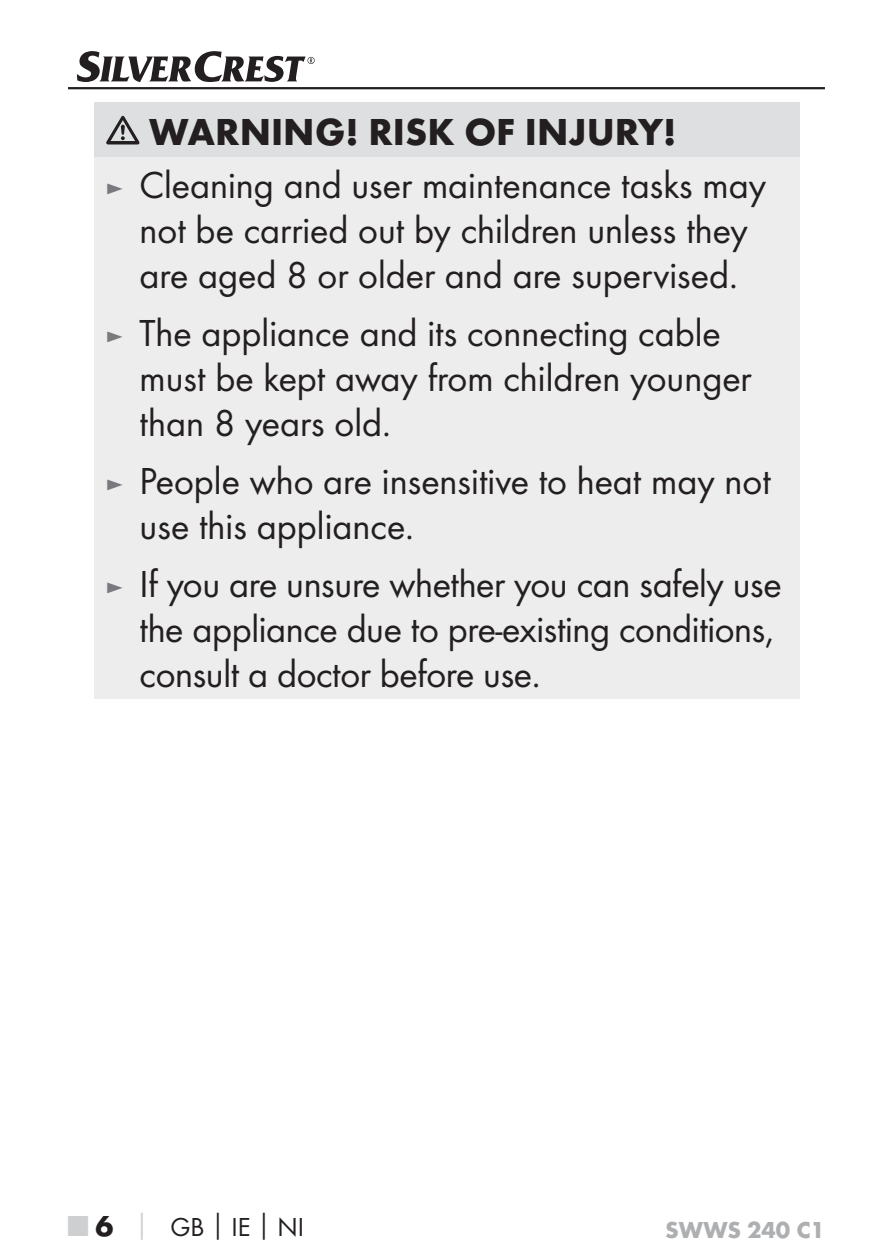
<style>
.page{position:relative;width:893px;height:1259px;background:#fff}
.page>*{position:absolute;margin:0;border:0;box-sizing:border-box;transform-origin:0 0}
.t1{font:39px/45px "Futura Boo";color:#231f20}
.t2{font:700 39px "Futura";color:#231f20}
.t3{font:27px "Futura Boo";color:#231f20}
.t4{font:700 24px "Futura";color:#adafb1}
.s1{font-size:27px;color:#797a7d}
.s2{font-family:"Futura";font-weight:700;font-size:30px;color:#cecfd1}
.s3{font-family:"Futura";font-weight:700;font-size:30px}
.s4{font-family:"Futura";font-weight:700;color:#cecfd1}
.s5{font-family:"Futura";font-weight:700}
</style>
<div class="page">
<hr style="left:68px;top:87px;width:757px;height:2px;background:#231f20">
<svg style="left:77px;top:51px;width:238px;height:31px"></svg>
<div style="left:94px;top:102px;width:705px;height:55px;background:#dedfe0"></div>
<div style="left:94px;top:157px;width:705px;height:541px;background:#ededee"></div>
<svg style="left:106px;top:116px;width:33px;height:28px"></svg>
<p class="t2" style="left:149px;top:117px;width:529px">WARNING! RISK OF INJURY!</p>
<p class="t1" style="left:106px;top:165px;width:662px;text-align:center"><span class="s1">►</span> Cleaning and user maintenance tasks may not be carried out by children unless they are aged 8 or older and are supervised.</p>
<p class="t1" style="left:140px;top:312px;width:614px;text-indent:-34px"><span class="s1">►</span> The appliance and its connecting cable must be kept away from children younger than 8 years old.</p>
<p class="t1" style="left:140px;top:460px;width:633px;text-indent:-34px"><span class="s1">►</span> People who are insensitive to heat may not use this appliance.</p>
<p class="t1" style="left:140px;top:563px;width:644px;text-indent:-34px"><span class="s1">►</span> If you are unsure whether you can safely use the appliance due to pre-existing conditions, consult a doctor before use.</p>
<p class="t3" style="left:68px;top:1214px;width:238px"><span class="s2">■</span> <span class="s3">6</span> <span class="s4">│</span> GB<span class="s5">│</span>IE<span class="s5">│</span>NI</p>
<p class="t4" style="left:665px;top:1220px;width:161px">SWWS 240 C1</p>
</div>
